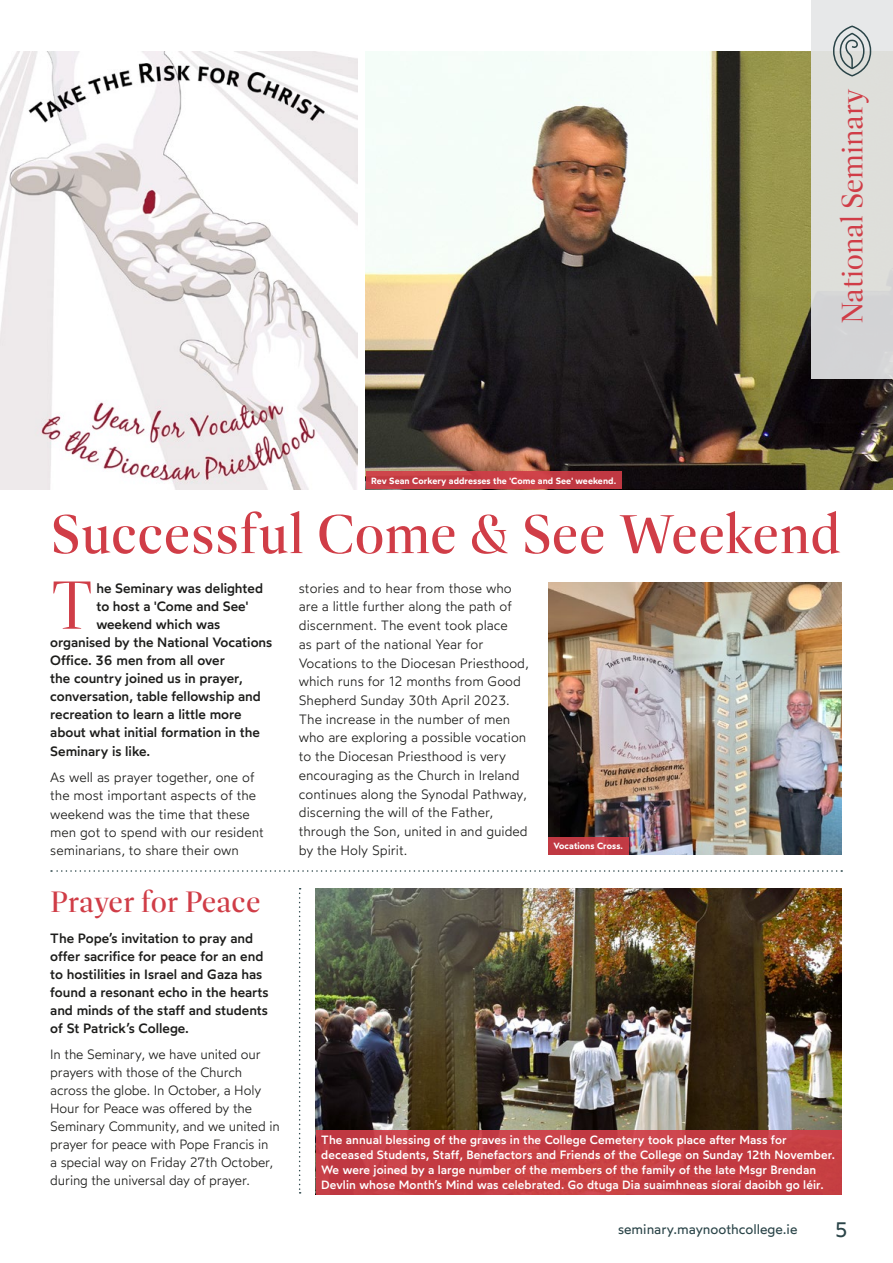
<style>
.page{position:relative;width:893px;height:1263px;background:#fff}
.page>*{position:absolute;margin:0;border:0;box-sizing:border-box;transform-origin:0 0}
.First_Para{font:300 69.3px "Dashiell Fine";color:#d03d47;scale:1.06 1}
.Title_-_Large{font:500 55.5px "Dashiell Fine";letter-spacing:.01em;color:#d03d47}
.Title_-_Medium{font:30px "Dashiell Fine";color:#d03d47}
.Title_-_News_in_Brief{font:500 30px "Dashiell Fine";letter-spacing:.005em;color:#d03d47}
.t1{font:21px "Wotfard";color:#2a4448}
.t2{font:300 13.5px/18.8px "Wotfard";color:#1d1d1b}
.First_Para-2{font:500 13.5px "Wotfard";color:#1d1d1b}
.First_Para_-_NiB{font:500 13.5px/18px "Wotfard";color:#1d1d1b}
.t3{font:13.5px "Wotfard";color:#2a4448}
.t4{font:500 12px/15px "Wotfard";letter-spacing:.01em;color:#fff}
.t5{font:600 9px "Wotfard";letter-spacing:.01em;color:#fff}
</style>
<div class="page">
<svg style="left:299px;top:888px;width:2px;height:305px"></svg>
<svg style="left:51px;top:870px;width:791px;height:2px"></svg>
<img style="left:316px;top:889px;width:525px;height:241px">
<div style="left:316px;top:1130px;width:525px;height:65px;background:#c53d42"></div>
<img style="left:548px;top:583px;width:294px;height:272px">
<img style="left:366px;top:51px;width:527px;height:438px">
<img style="left:0;top:51px;width:357px;height:438px">
<div style="left:548px;top:837px;width:80px;height:18px;background:#c03943"></div>
<div style="left:366px;top:471px;width:255px;height:18px;background:#c33c44"></div>
<div style="left:812px;top:0;width:81px;height:378px;background:linear-gradient(to bottom,#e6e7e3,#d4d4d4)"></div>
<svg style="left:832px;top:25px;width:40px;height:53px;background:#bfc4c4"></svg>
<p class="t5" style="left:371px;top:475px;width:247px">Rev Sean Corkery addresses the 'Come and See' weekend.</p>
<p class="Title_-_Medium" style="left:835px;top:324px;width:237px;rotate:-90deg">National Seminary</p>
<p class="Title_-_Large" style="left:51px;top:502px;width:792px">Successful Come &amp; See Weekend</p>
<p class="First_Para" style="left:50px;top:566px;width:43px">T</p>
<p class="First_Para-2" style="left:96px;top:579px;width:168px">he Seminary was delighted</p>
<p class="First_Para-2" style="left:96px;top:597px;width:153px">to host a 'Come and See'</p>
<p class="First_Para-2" style="left:96px;top:615px;width:125px">weekend which was</p>
<p class="First_Para-2" style="left:50px;top:633px;width:224px">organised by the National Vocations</p>
<p class="First_Para-2" style="left:50px;top:652px;width:176px">Office. 36 men from all over</p>
<p class="First_Para-2" style="left:50px;top:670px;width:194px">the country joined us in prayer,</p>
<p class="First_Para-2" style="left:50px;top:688px;width:212px">conversation, table fellowship and</p>
<p class="First_Para-2" style="left:50px;top:706px;width:193px">recreation to learn a little more</p>
<p class="First_Para-2" style="left:50px;top:724px;width:211px">about what initial formation in the</p>
<p class="First_Para-2" style="left:50px;top:742px;width:102px">Seminary is like.</p>
<p class="t2" style="left:50px;top:768px;width:215px;line-height:18.1px">As well as prayer together, one of the most important aspects of the weekend was the time that these men got to spend with our resident seminarians, to share their own</p>
<p class="Title_-_News_in_Brief" style="left:50px;top:884px;width:212px">Prayer for Peace</p>
<p class="First_Para_-_NiB" style="left:50px;top:928px;width:220px">The Pope’s invitation to pray and offer sacrifice for peace for an end to hostilities in Israel and Gaza has found a resonant echo in the hearts and minds of the staff and students of St Patrick’s College.</p>
<p class="t2" style="left:50px;top:1045px;width:231px;line-height:18px">In the Seminary, we have united our prayers with those of the Church across the globe. In October, a Holy Hour for Peace was offered by the Seminary Community, and we united in prayer for peace with Pope Francis in<br>a special way on Friday 27th October, during the universal day of prayer.</p>
<p class="t2" style="left:299px;top:578px;width:231px">stories and to hear from those who are a little further along the path of discernment. The event took place<br>as part of the national Year for Vocations to the Diocesan Priesthood, which runs for 12 months from Good Shepherd Sunday 30th April 2023.<br>The increase in the number of men who are exploring a possible vocation to the Diocesan Priesthood is very encouraging as the Church in Ireland continues along the Synodal Pathway, discerning the will of the Father, through the Son, united in and guided by the Holy Spirit.</p>
<p class="t5" style="left:554px;top:840px;width:71px">Vocations Cross.</p>
<p class="t4" style="left:321px;top:1132px;width:515px">The annual blessing of the graves in the College Cemetery took place after Mass for deceased Students, Staff, Benefactors and Friends of the College on Sunday 12th November.<br>We were joined by a large number of the members of the family of the late Msgr Brendan Devlin whose Month’s Mind was celebrated. Go dtuga Dia suaimhneas síoraí daoibh go léir.</p>
<p class="t3" style="left:618px;top:1221px;width:181px">seminary.maynoothcollege.ie</p>
<p class="t1" style="left:835px;top:1216px;width:14px">5</p>
</div>
